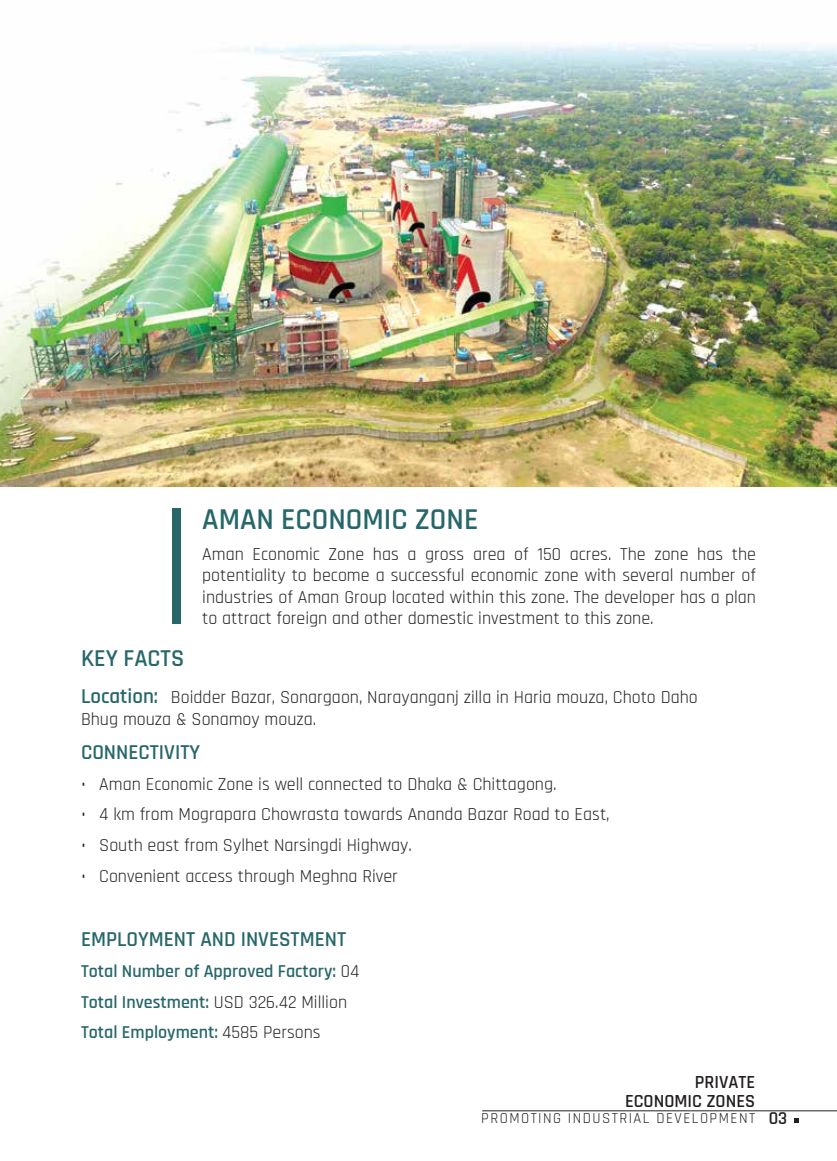
<style>
.page{position:relative;width:837px;height:1161px;background:#fff}
.page>*{position:absolute;margin:0;border:0;box-sizing:border-box;transform-origin:0 0}
.t1{font:600 30px "Rajdhani";color:#276769}
.t2{font:600 24px "Rajdhani";color:#276769}
.t3{font:600 21px "Rajdhani";color:#276769}
.t4{font:600 18.3px/19.5px "Rajdhani";color:#231f20;text-align:right}
.t5{font:18px/21.6px "Rajdhani";color:#231f20;text-align:justify}
.t6{font:600 18px/30.6px "Rajdhani";color:#276769}
.t7{font:600 18px "Rajdhani";color:#231f20}
.t8{font:15px "Rajdhani";letter-spacing:.1em;color:#231f20}
.s1{font-weight:600;font-size:21px;color:#276769}
.s2{font-weight:400;color:#231f20}
</style>
<div class="page">
<svg style="left:794px;top:1118px;width:5px;height:5px"></svg>
<hr style="left:482px;top:1110px;width:355px;height:1px;background:#231f20">
<img style="left:0;top:43px;width:837px;height:444px">
<div style="left:172px;top:508px;width:9px;height:115px;background:#276769"></div>
<h1 class="t1" style="left:202px;top:502px;width:278px">AMAN ECONOMIC ZONE</h1>
<p class="t5" style="left:202px;top:544px;width:555px">Aman Economic Zone has a gross area of 150 acres. The zone has the potentiality to become a successful economic zone with several number of industries of Aman Group located within this zone. The developer has a plan to attract foreign and other domestic investment to this zone.</p>
<h2 class="t2" style="left:81px;top:644px;width:105px">KEY FACTS</h2>
<p class="t5" style="left:81px;top:687px;width:618px"><span class="s1">Location:</span> Boidder Bazar, Sonargaon, Narayanganj zilla in Haria mouza, Choto Daho<br>Bhug mouza &amp; Sonamoy mouza.</p>
<p class="t3" style="left:81px;top:740px;width:121px">CONNECTIVITY</p>
<p class="t5" style="left:81px;top:774px;width:477px">• Aman Economic Zone is well connected to Dhaka &amp; Chittagong.</p>
<p class="t5" style="left:81px;top:804px;width:530px">• 4 km from Mograpara Chowrasta towards Ananda Bazar Road to East,</p>
<p class="t5" style="left:81px;top:835px;width:333px">• South east from Sylhet Narsingdi Highway.</p>
<p class="t5" style="left:81px;top:866px;width:318px">• Convenient access through Meghna River</p>
<p class="t3" style="left:81px;top:927px;width:267px">EMPLOYMENT AND INVESTMENT</p>
<p class="t6" style="left:81px;top:956px;width:280px">Total Number of Approved Factory: <span class="s2">04<br></span>Total Investment: <span class="s2">USD 326.42 Million<br></span>Total Employment: <span class="s2">4585 Persons</span></p>
<p class="t4" style="left:625px;top:1073px;width:132px">PRIVATE<br>ECONOMIC ZONES</p>
<p class="t8" style="left:481px;top:1110px;width:275px">PROMOTING INDUSTRIAL DEVELOPMENT</p>
<p class="t7" style="left:769px;top:1107px;width:20px">03</p>
</div>
